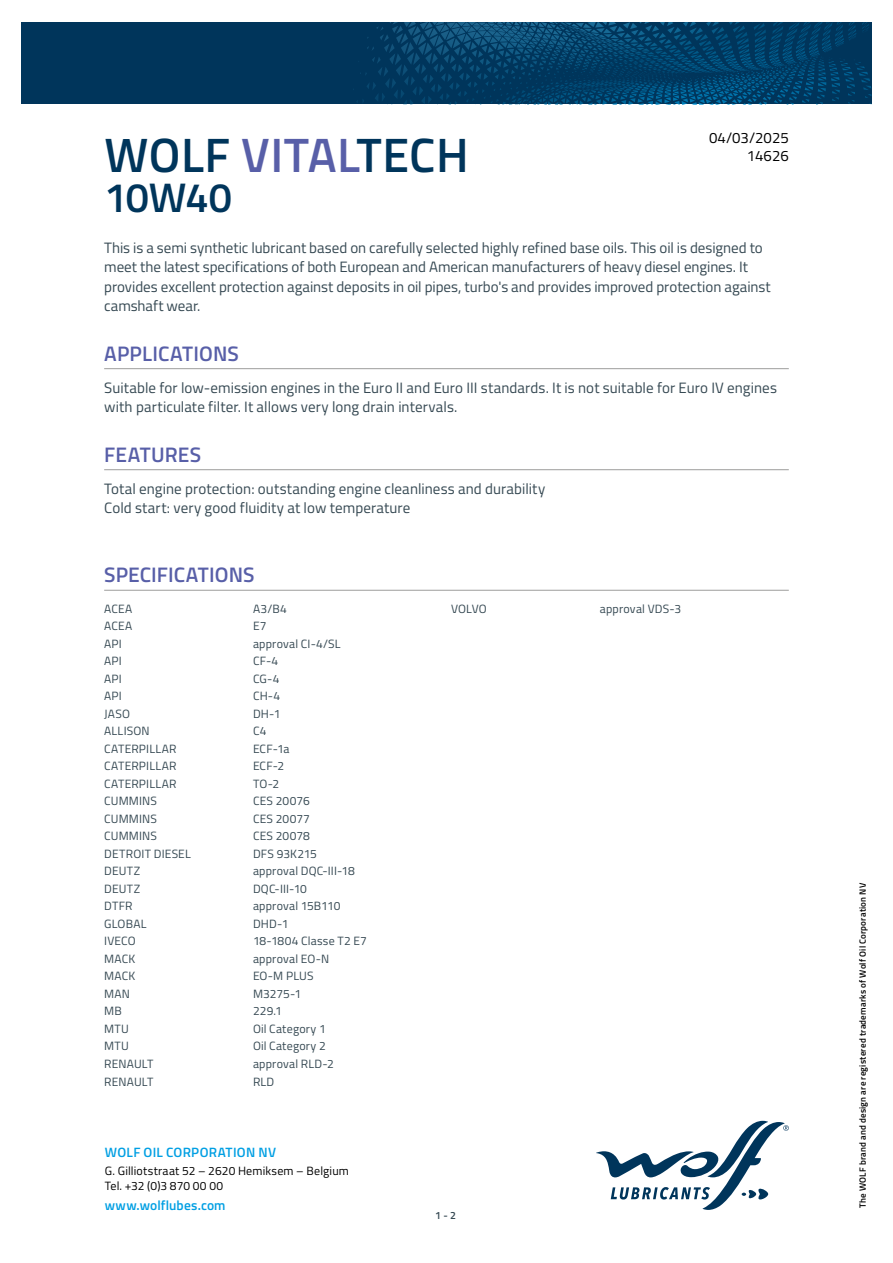
<style>
.page{position:relative;width:893px;height:1263px;background:#fff}
.page>*{position:absolute;margin:0;border:0;box-sizing:border-box;transform-origin:0 0}
.t1{font:600 48.3px "Titillium";letter-spacing:.01em;color:#00355b}
.t2{font:600 41.4px "Titillium";letter-spacing:-.015em;color:#00355b}
.t3{font:600 21px "Titillium";letter-spacing:.005em;color:#585fa8}
.t4{font:15px/19.5px "Titillium";color:#364953}
.t5{font:15px/18px "Titillium";color:#000;text-align:right}
.t6{font:600 13.5px "Titillium";letter-spacing:.015em;color:#009fe3}
.t7{font:12px "Titillium";letter-spacing:.015em;color:#364953}
.t8{font:12px/14.4px "Titillium";letter-spacing:.015em;color:#000}
.t9{font:600 10.5px "Titillium";color:#364953}
.t10{font:600 9px "Titillium";letter-spacing:.025em;color:#000}
.s1{color:#585fa8}
</style>
<div class="page">
<svg style="left:596px;top:1121px;width:193px;height:89px"></svg>
<svg style="left:21px;top:22px;width:851px;height:82px;fill:#00355b"></svg>
<hr style="left:104px;top:368px;width:685px;height:1px;background:#9d9d9c">
<hr style="left:104px;top:469px;width:685px;height:1px;background:#9d9d9c">
<hr style="left:104px;top:590px;width:685px;height:1px;background:#9d9d9c">
<p class="t5" style="left:709px;top:128px;width:81px">04/03/2025<br>14626</p>
<h1 class="t1" style="left:104px;top:118px;width:366px">WOLF <span class="s1">VITAL</span>TECH</h1>
<h2 class="t2" style="left:104px;top:166px;width:129px">10W40</h2>
<p class="t4" style="left:104px;top:237px;width:668px">This is a semi synthetic lubricant based on carefully selected highly refined base oils. This oil is designed to meet the latest specifications of both European and American manufacturers of heavy diesel engines. It provides excellent protection against deposits in oil pipes, turbo's and provides improved protection against camshaft wear.</p>
<h3 class="t3" style="left:104px;top:337px;width:136px">APPLICATIONS</h3>
<p class="t4" style="left:104px;top:377px;width:674px">Suitable for low-emission engines in the Euro II and Euro III standards. It is not suitable for Euro IV engines with particulate filter. It allows very long drain intervals.</p>
<h3 class="t3" style="left:104px;top:438px;width:98px">FEATURES</h3>
<p class="t4" style="left:104px;top:478px;width:443px">Total engine protection: outstanding engine cleanliness and durability<br>Cold start: very good fluidity at low temperature</p>
<h3 class="t3" style="left:104px;top:559px;width:152px">SPECIFICATIONS</h3>
<p class="t7" style="left:104px;top:600px;width:30px">ACEA</p>
<p class="t7" style="left:253px;top:600px;width:35px">A3/B4</p>
<p class="t7" style="left:104px;top:617px;width:30px">ACEA</p>
<p class="t7" style="left:253px;top:617px;width:15px">E7</p>
<p class="t7" style="left:104px;top:635px;width:19px">API</p>
<p class="t7" style="left:253px;top:635px;width:89px">approval CI-4/SL</p>
<p class="t7" style="left:104px;top:652px;width:19px">API</p>
<p class="t7" style="left:253px;top:652px;width:27px">CF-4</p>
<p class="t7" style="left:104px;top:670px;width:19px">API</p>
<p class="t7" style="left:253px;top:670px;width:28px">CG-4</p>
<p class="t7" style="left:104px;top:687px;width:19px">API</p>
<p class="t7" style="left:253px;top:687px;width:29px">CH-4</p>
<p class="t7" style="left:104px;top:705px;width:27px">JASO</p>
<p class="t7" style="left:253px;top:705px;width:29px">DH-1</p>
<p class="t7" style="left:104px;top:722px;width:47px">ALLISON</p>
<p class="t7" style="left:253px;top:722px;width:15px">C4</p>
<p class="t7" style="left:104px;top:740px;width:74px">CATERPILLAR</p>
<p class="t7" style="left:253px;top:740px;width:38px">ECF-1a</p>
<p class="t7" style="left:104px;top:757px;width:74px">CATERPILLAR</p>
<p class="t7" style="left:253px;top:757px;width:33px">ECF-2</p>
<p class="t7" style="left:104px;top:775px;width:74px">CATERPILLAR</p>
<p class="t7" style="left:253px;top:775px;width:28px">TO-2</p>
<p class="t7" style="left:104px;top:792px;width:54px">CUMMINS</p>
<p class="t7" style="left:253px;top:792px;width:58px">CES 20076</p>
<p class="t7" style="left:104px;top:810px;width:54px">CUMMINS</p>
<p class="t7" style="left:253px;top:810px;width:58px">CES 20077</p>
<p class="t7" style="left:104px;top:827px;width:54px">CUMMINS</p>
<p class="t7" style="left:253px;top:827px;width:58px">CES 20078</p>
<p class="t7" style="left:104px;top:845px;width:88px">DETROIT DIESEL</p>
<p class="t7" style="left:253px;top:845px;width:65px">DFS 93K215</p>
<p class="t7" style="left:104px;top:862px;width:38px">DEUTZ</p>
<p class="t7" style="left:253px;top:862px;width:103px">approval DQC-III-18</p>
<p class="t7" style="left:104px;top:880px;width:38px">DEUTZ</p>
<p class="t7" style="left:253px;top:880px;width:56px">DQC-III-10</p>
<p class="t7" style="left:104px;top:897px;width:30px">DTFR</p>
<p class="t7" style="left:253px;top:897px;width:89px">approval 15B110</p>
<p class="t7" style="left:104px;top:915px;width:44px">GLOBAL</p>
<p class="t7" style="left:253px;top:915px;width:37px">DHD-1</p>
<p class="t7" style="left:104px;top:932px;width:33px">IVECO</p>
<p class="t7" style="left:253px;top:932px;width:115px">18-1804 Classe T2 E7</p>
<p class="t7" style="left:104px;top:950px;width:33px">MACK</p>
<p class="t7" style="left:253px;top:950px;width:78px">approval EO-N</p>
<p class="t7" style="left:104px;top:967px;width:33px">MACK</p>
<p class="t7" style="left:253px;top:967px;width:62px">EO-M PLUS</p>
<p class="t7" style="left:104px;top:985px;width:27px">MAN</p>
<p class="t7" style="left:253px;top:985px;width:50px">M3275-1</p>
<p class="t7" style="left:104px;top:1002px;width:19px">MB</p>
<p class="t7" style="left:253px;top:1002px;width:30px">229.1</p>
<p class="t7" style="left:104px;top:1020px;width:26px">MTU</p>
<p class="t7" style="left:253px;top:1020px;width:74px">Oil Category 1</p>
<p class="t7" style="left:104px;top:1037px;width:26px">MTU</p>
<p class="t7" style="left:253px;top:1037px;width:74px">Oil Category 2</p>
<p class="t7" style="left:104px;top:1055px;width:51px">RENAULT</p>
<p class="t7" style="left:253px;top:1055px;width:82px">approval RLD-2</p>
<p class="t7" style="left:104px;top:1072px;width:51px">RENAULT</p>
<p class="t7" style="left:253px;top:1072px;width:23px">RLD</p>
<p class="t6" style="left:105px;top:1142px;width:173px">WOLF OIL CORPORATION NV</p>
<p class="t8" style="left:105px;top:1163px;width:246px">G. Gilliotstraat 52 – 2620 Hemiksem – Belgium<br>Tel. +32 (0)3 870 00 00</p>
<p class="t6" style="left:105px;top:1195px;width:122px">www.wolflubes.com</p>
<p class="t7" style="left:451px;top:600px;width:37px">VOLVO</p>
<p class="t7" style="left:600px;top:600px;width:83px">approval VDS-3</p>
<p class="t9" style="left:435px;top:1207px;width:22px">1 - 2</p>
<p class="t10" style="left:856px;top:1208px;width:326px;rotate:-90deg">The WOLF brand and design are registered trademarks of Wolf Oil Corporation NV</p>
</div>
